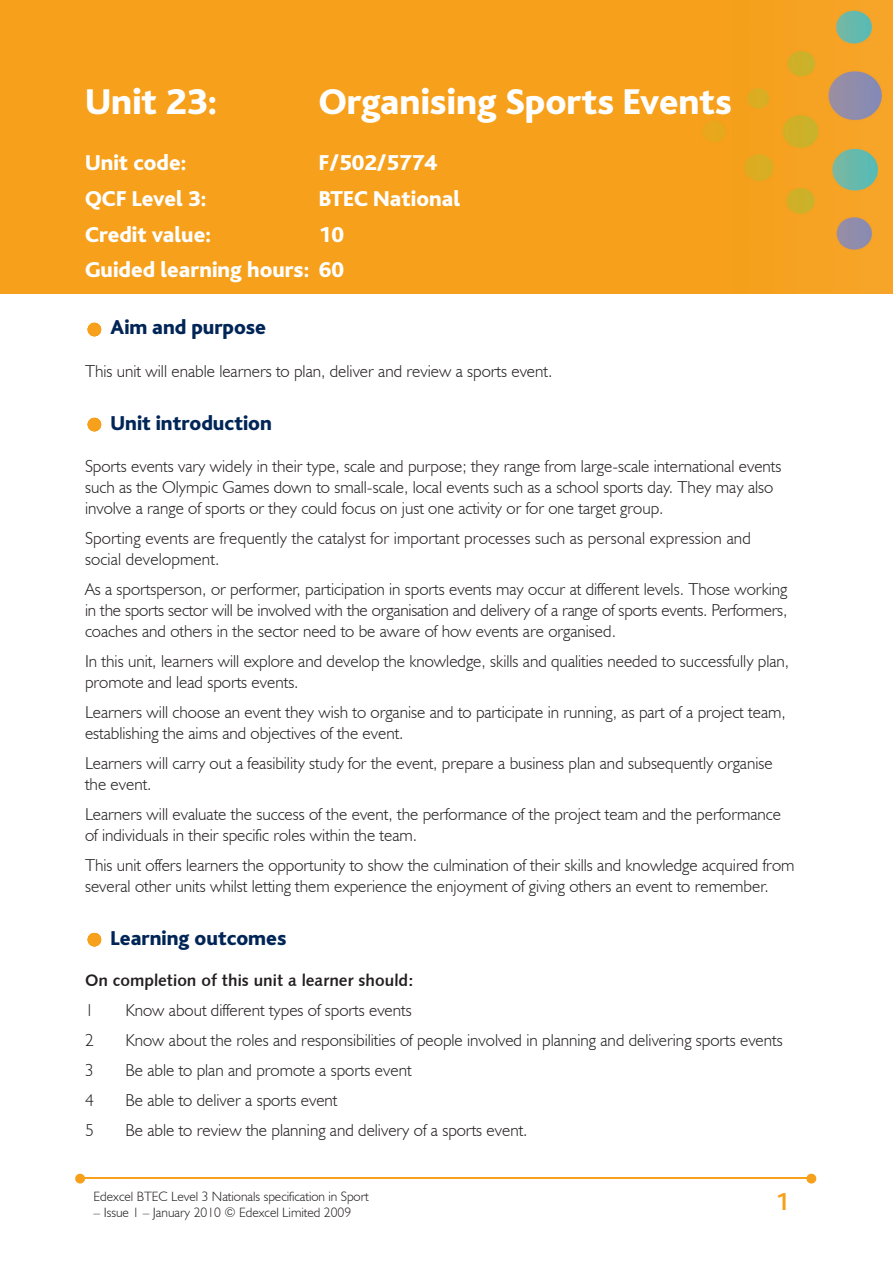
<style>
.page{position:relative;width:893px;height:1263px;background:#fff}
.page>*{position:absolute;margin:0;border:0;box-sizing:border-box;transform-origin:0 0}
.t1{font:800 37.5px "Bliss";color:#fff}
.t2{font:700 25.5px "Bliss";color:#f6a01b}
.t3{font:800 22.5px/35.7px "Bliss";color:#fff;text-align:right}
.t4{font:800 21px "Bliss";color:#002556}
.t5{font:300 17.25px/21px "Humanist 521 BT";color:#231f20}
.t6{font:16.5px "Humanist 531 BT Bold A";color:#231f20}
.t7{font:300 13.5px "Humanist 521 BT";color:#231f20}
</style>
<div class="page">
<img style="left:0;top:0;width:893px;height:293px">
<hr style="left:84px;top:1178px;width:727px;height:1px;background:#f6a01b">
<svg style="left:806px;top:1174px;width:10px;height:9px"></svg>
<svg style="left:75px;top:1174px;width:10px;height:9px"></svg>
<svg style="left:88px;top:323px;width:13px;height:13px"></svg>
<svg style="left:88px;top:418px;width:13px;height:13px"></svg>
<svg style="left:88px;top:933px;width:13px;height:13px"></svg>
<h1 class="t1" style="left:85px;top:82px;width:134px">Unit 23:</h1>
<h1 class="t1" style="left:319px;top:82px;width:414px">Organising Sports Events</h1>
<h3 class="t3" style="left:85px;top:146px;width:103px">Unit code:</h3>
<h3 class="t3" style="left:319px;top:146px;width:120px">F/502/5774</h3>
<h3 class="t3" style="left:85px;top:181px;width:123px">QCF Level 3:</h3>
<h3 class="t3" style="left:319px;top:181px;width:143px">BTEC National</h3>
<h3 class="t3" style="left:85px;top:217px;width:128px">Credit value:</h3>
<h3 class="t3" style="left:85px;top:217px;width:261px">10<br>Guided learning hours: 60</h3>
<p class="t4" style="left:111px;top:317px;width:157px">Aim and purpose</p>
<p class="t5" style="left:85px;top:360px;width:469px">This unit will enable learners to plan, deliver and review a sports event.</p>
<p class="t4" style="left:111px;top:412px;width:163px">Unit introduction</p>
<p class="t5" style="left:85px;top:455px;width:698px">Sports events vary widely in their type, scale and purpose; they range from large-scale international events such as the Olympic Games down to small-scale, local events such as a school sports day. They may also involve a range of sports or they could focus on just one activity or for one target group.</p>
<p class="t5" style="left:85px;top:527px;width:667px">Sporting events are frequently the catalyst for important processes such as personal expression and social development.</p>
<p class="t5" style="left:85px;top:578px;width:704px;text-align:justify">As a sportsperson, or performer, participation in sports events may occur at different levels. Those working in the sports sector will be involved with the organisation and delivery of a range of sports events. Performers, coaches and others in the sector need to be aware of how events are organised.</p>
<p class="t5" style="left:85px;top:650px;width:706px">In this unit, learners will explore and develop the knowledge, skills and qualities needed to successfully plan, promote and lead sports events.</p>
<p class="t5" style="left:85px;top:701px;width:702px">Learners will choose an event they wish to organise and to participate in running, as part of a project team, establishing the aims and objectives of the event.</p>
<p class="t5" style="left:85px;top:752px;width:689px">Learners will carry out a feasibility study for the event, prepare a business plan and subsequently organise the event.</p>
<p class="t5" style="left:85px;top:803px;width:698px">Learners will evaluate the success of the event, the performance of the project team and the performance of individuals in their specific roles within the team.</p>
<p class="t5" style="left:85px;top:854px;width:711px">This unit offers learners the opportunity to show the culmination of their skills and knowledge acquired from several other units whilst letting them experience the enjoyment of giving others an event to remember.</p>
<p class="t4" style="left:111px;top:927px;width:177px">Learning outcomes</p>
<p class="t6" style="left:85px;top:970px;width:330px">On completion of this unit a learner should:</p>
<p class="t5" style="left:85px;top:999px;width:10px">1</p>
<p class="t5" style="left:125px;top:999px;width:288px">Know about different types of sports events</p>
<p class="t5" style="left:85px;top:1029px;width:10px">2</p>
<p class="t5" style="left:125px;top:1029px;width:659px">Know about the roles and responsibilities of people involved in planning and delivering sports events</p>
<p class="t5" style="left:85px;top:1059px;width:10px">3</p>
<p class="t5" style="left:125px;top:1059px;width:288px">Be able to plan and promote a sports event</p>
<p class="t5" style="left:85px;top:1089px;width:10px">4</p>
<p class="t5" style="left:125px;top:1089px;width:214px">Be able to deliver a sports event</p>
<p class="t5" style="left:85px;top:1119px;width:10px">5</p>
<p class="t5" style="left:125px;top:1119px;width:404px">Be able to review the planning and delivery of a sports event.</p>
<p class="t7" style="left:94px;top:1188px;width:277px">Edexcel BTEC Level 3 Nationals specification in Sport</p>
<p class="t7" style="left:94px;top:1204px;width:259px">– Issue 1 – January 2010 © Edexcel Limited 2009</p>
<h2 class="t2" style="left:775px;top:1189px;width:15px">1</h2>
</div>
